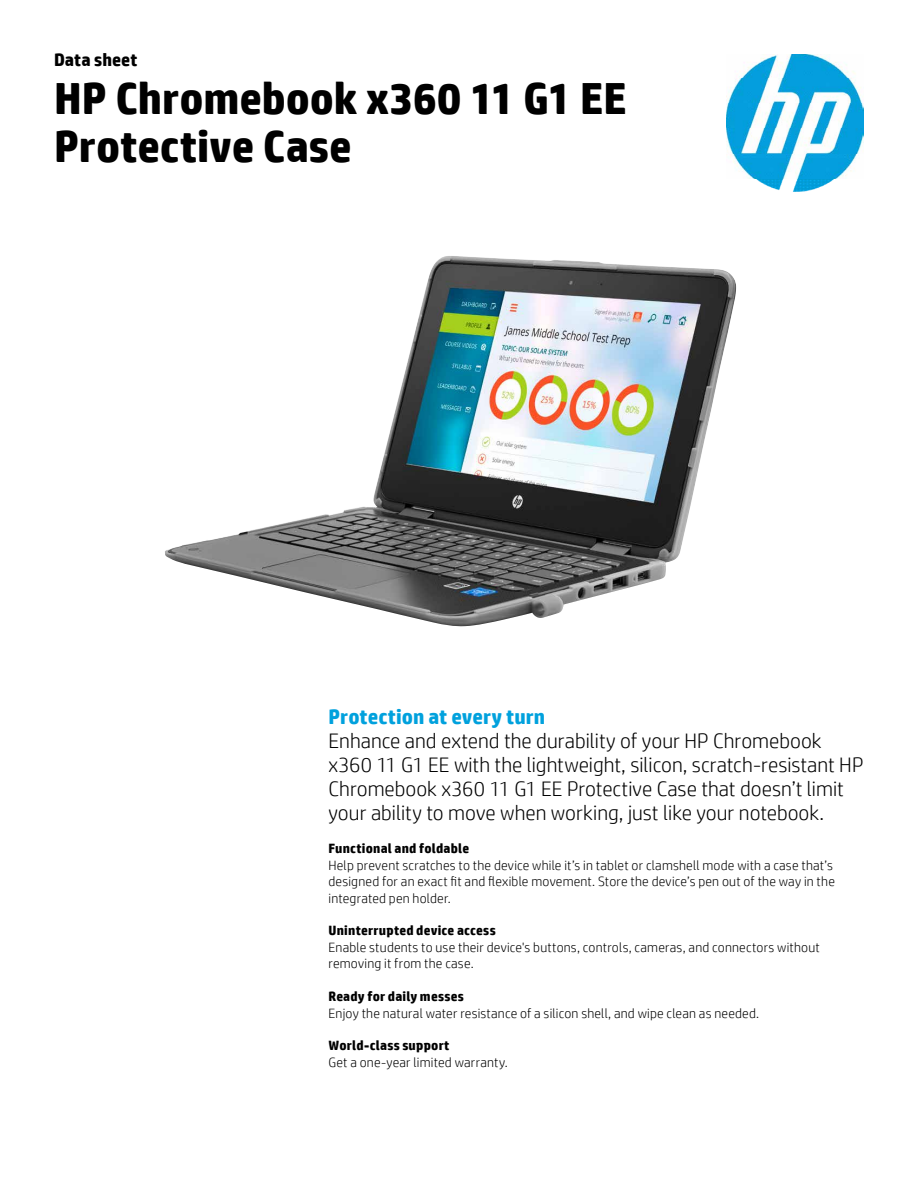
<style>
.page{position:relative;width:918px;height:1188px;background:#fff}
.page>*{position:absolute;margin:0;border:0;box-sizing:border-box;transform-origin:0 0}
.t1{font:700 45px/48px "HP Simplified";letter-spacing:-.005em;color:#000}
.t2{font:300 21px/24px "HP Simplified";color:#000}
.t3{font:700 21px "HP Simplified";color:#00a1dd}
.t4{font:700 18px "HP Simplified";color:#000}
.t5{font:300 13.5px/16.5px "HP Simplified";letter-spacing:.015em;color:#000}
.t6{font:700 13.5px "HP Simplified";letter-spacing:.015em;color:#000}
</style>
<div class="page">
<img style="left:727px;top:54px;width:137px;height:137px">
<img style="left:165px;top:256px;width:572px;height:371px">
<h3 class="t4" style="left:54px;top:49px;width:85px">Data sheet</h3>
<h1 class="t1" style="left:54px;top:74px;width:574px">HP Chromebook x360 11 G1 EE<br>Protective Case</h1>
<h2 class="t3" style="left:328px;top:705px;width:218px">Protection at every turn</h2>
<p class="t2" style="left:328px;top:729px;width:536px">Enhance and extend the durability of your HP Chromebook x360 11 G1 EE with the lightweight, silicon, scratch-resistant HP Chromebook x360 11 G1 EE Protective Case that doesn’t limit your ability to move when working, just like your notebook.</p>
<p class="t6" style="left:328px;top:841px;width:142px">Functional and foldable</p>
<p class="t5" style="left:328px;top:857px;width:508px">Help prevent scratches to the device while it’s in tablet or clamshell mode with a case that’s designed for an exact fit and flexible movement. Store the device’s pen out of the way in the integrated pen holder.</p>
<p class="t6" style="left:328px;top:923px;width:169px">Uninterrupted device access</p>
<p class="t5" style="left:328px;top:939px;width:493px">Enable students to use their device's buttons, controls, cameras, and connectors without removing it from the case.</p>
<p class="t6" style="left:328px;top:988px;width:137px">Ready for daily messes</p>
<p class="t5" style="left:328px;top:1004px;width:432px">Enjoy the natural water resistance of a silicon shell, and wipe clean as needed.</p>
<p class="t6" style="left:328px;top:1038px;width:123px">World-class support</p>
<p class="t5" style="left:328px;top:1054px;width:181px">Get a one-year limited warranty.</p>
</div>
